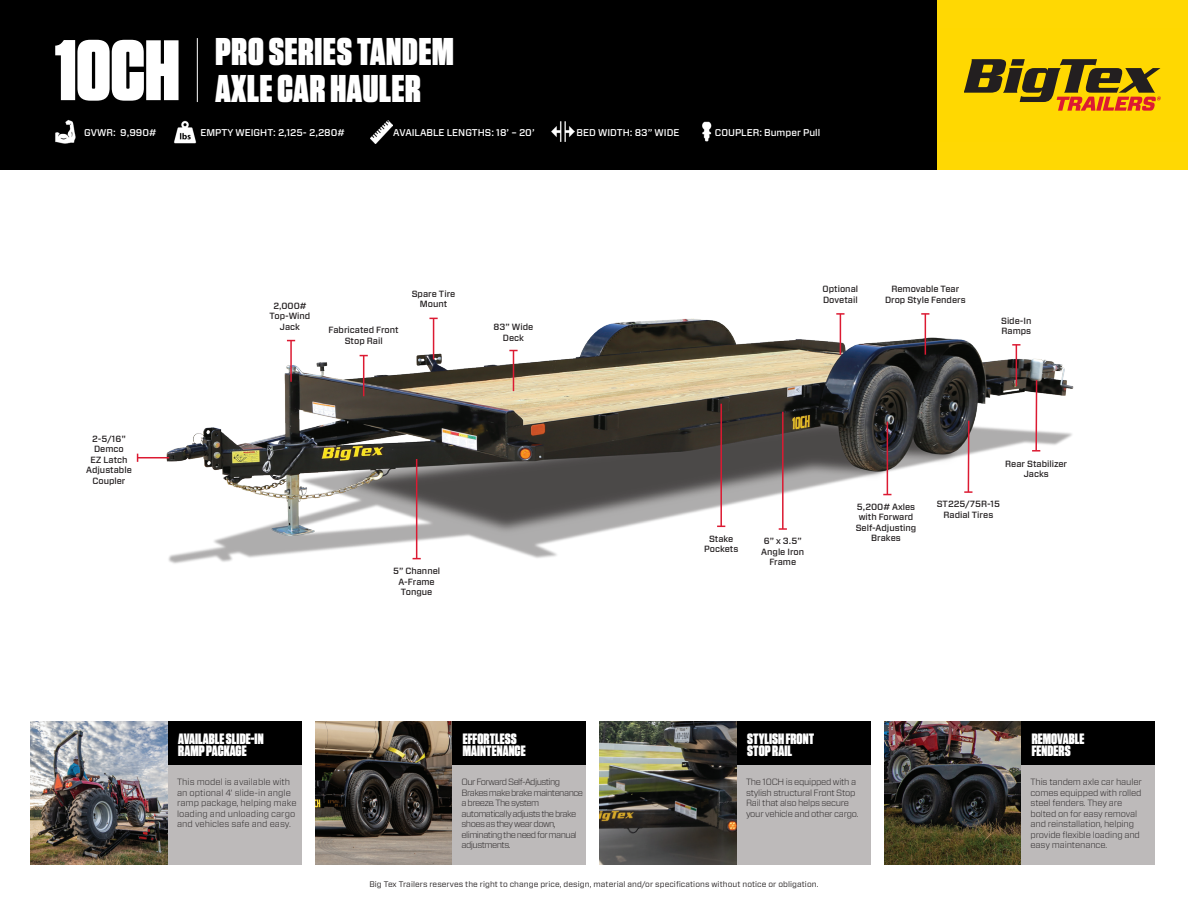
<style>
.page{position:relative;width:1188px;height:918px;background:#fff}
.page>*{position:absolute;margin:0;border:0;box-sizing:border-box;transform-origin:0 0}
.t1{font:900 85.5px "Tungsten";color:#fff}
.t2{font:900 38.7px/36.8px "Tungsten";letter-spacing:.02em;color:#fff}
.t3{font:900 15px/12.5px "Tungsten";letter-spacing:.005em;color:#fff}
.Header_Data{font:500 9.75px "Forza";color:#fff}
.t4{font:500 9px/10.5px "Forza";color:#231f20;text-align:center}
.t5{font:300 9px/10.5px "Forza";letter-spacing:-.02em;color:#231f20}
.t6{font:300 9px/10.5px "Forza";letter-spacing:-.06em;color:#231f20}
.t7{font:300 9px/10.5px "Forza";color:#231f20}
.t8{font:8.1px "Forza";letter-spacing:.01em;color:#231f20}
</style>
<div class="page">
<img style="left:136px;top:313px;width:938px;height:251px">
<div style="left:167px;top:722px;width:135px;height:43px;background:#000"></div>
<div style="left:167px;top:765px;width:135px;height:100px;background:#bdbaba"></div>
<img style="left:31px;top:722px;width:136px;height:143px">
<div style="left:452px;top:722px;width:134px;height:43px;background:#000"></div>
<div style="left:452px;top:765px;width:134px;height:100px;background:#bdbaba"></div>
<img style="left:315px;top:722px;width:137px;height:143px">
<div style="left:736px;top:722px;width:134px;height:43px;background:#000"></div>
<div style="left:736px;top:765px;width:134px;height:100px;background:#bdbaba"></div>
<img style="left:600px;top:722px;width:136px;height:143px">
<div style="left:1021px;top:722px;width:134px;height:43px;background:#000"></div>
<div style="left:1021px;top:765px;width:134px;height:100px;background:#bdbaba"></div>
<img style="left:884px;top:722px;width:137px;height:143px">
<div style="left:936px;top:0;width:252px;height:170px;background:#ffd803"></div>
<svg style="left:964px;top:59px;width:197px;height:52px"></svg>
<div style="left:0;top:0;width:936px;height:170px;background:#000"></div>
<img style="left:55px;top:120px;width:21px;height:23px">
<img style="left:370px;top:120px;width:23px;height:23px">
<img style="left:552px;top:122px;width:22px;height:20px">
<img style="left:702px;top:122px;width:9px;height:20px">
<hr style="left:197px;top:38px;width:1px;height:64px;background:#fff">
<img style="left:174px;top:120px;width:23px;height:24px">
<hr style="left:887px;top:422px;width:1px;height:73px;background:#dc1a32">
<svg style="left:779px;top:528px;width:8px;height:2px"></svg>
<hr style="left:782px;top:412px;width:2px;height:117px;background:#dc1a32">
<hr style="left:720px;top:404px;width:2px;height:122px;background:#dc1a32">
<svg style="left:964px;top:491px;width:8px;height:2px"></svg>
<hr style="left:968px;top:421px;width:2px;height:71px;background:#dc1a32">
<svg style="left:1032px;top:450px;width:8px;height:2px"></svg>
<hr style="left:1035px;top:380px;width:2px;height:71px;background:#dc1a32">
<hr style="left:416px;top:459px;width:1px;height:100px;background:#dc1a32">
<hr style="left:138px;top:457px;width:31px;height:1px;background:#dc1a32">
<hr style="left:363px;top:356px;width:1px;height:40px;background:#dc1a32">
<hr style="left:433px;top:318px;width:1px;height:41px;background:#dc1a32">
<svg style="left:836px;top:313px;width:9px;height:2px"></svg>
<hr style="left:840px;top:314px;width:1px;height:41px;background:#dc1a32">
<svg style="left:921px;top:313px;width:8px;height:2px"></svg>
<hr style="left:925px;top:314px;width:1px;height:41px;background:#dc1a32">
<svg style="left:1012px;top:344px;width:8px;height:2px"></svg>
<hr style="left:1016px;top:345px;width:1px;height:41px;background:#dc1a32">
<hr style="left:513px;top:351px;width:1px;height:40px;background:#dc1a32">
<hr style="left:290px;top:341px;width:2px;height:41px;background:#dc1a32">
<p class="t1" style="left:55px;top:22px;width:126px">10CH</p>
<p class="t2" style="left:216px;top:35px;width:240px">PRO SERIES TANDEM<br>AXLE CAR HAULER</p>
<p class="Header_Data" style="left:84px;top:126px;width:74px">GVWR: 9,990#</p>
<p class="Header_Data" style="left:201px;top:126px;width:146px">EMPTY WEIGHT: 2,125- 2,280#</p>
<p class="Header_Data" style="left:393px;top:126px;width:143px">AVAILABLE LENGTHS: 18’ – 20’</p>
<p class="Header_Data" style="left:577px;top:126px;width:104px">BED WIDTH: 83” WIDE</p>
<p class="Header_Data" style="left:715px;top:126px;width:107px">COUPLER: Bumper Pull</p>
<p class="t4" style="left:92px;top:433px;width:35px">2-5/16"</p>
<p class="t4" style="left:94px;top:444px;width:31px">Demco</p>
<p class="t4" style="left:91px;top:454px;width:39px">EZ Latch</p>
<p class="t4" style="left:86px;top:465px;width:47px">Adjustable</p>
<p class="t4" style="left:92px;top:475px;width:35px">Coupler</p>
<p class="t4" style="left:270px;top:300px;width:42px">2,000#<br>Top-Wind<br>Jack</p>
<p class="t4" style="left:329px;top:325px;width:72px">Fabricated Front<br>Stop Rail</p>
<p class="t4" style="left:412px;top:288px;width:45px">Spare Tire<br>Mount</p>
<p class="t4" style="left:823px;top:284px;width:37px;text-align:left">Optional<br>Dovetail</p>
<p class="t4" style="left:885px;top:284px;width:82px">Removable Tear<br>Drop Style Fenders</p>
<p class="t4" style="left:494px;top:322px;width:41px">83” Wide<br>Deck</p>
<p class="t4" style="left:1001px;top:315px;width:32px;text-align:left">Side-In<br>Ramps</p>
<p class="t4" style="left:1005px;top:458px;width:64px">Rear Stabilizer<br>Jacks</p>
<p class="t3" style="left:178px;top:733px;width:87px">AVAILABLE SLIDE-IN<br>RAMP PACKAGE</p>
<p class="t7" style="left:177px;top:777px;width:121px">This model is available with an optional 4’ slide-in angle ramp package, helping make loading and unloading cargo and vehicles safe and easy.</p>
<p class="t4" style="left:393px;top:566px;width:49px">5” Channel<br>A-Frame</p>
<p class="t4" style="left:401px;top:587px;width:33px">Tongue</p>
<p class="t4" style="left:704px;top:534px;width:36px">Stake<br>Pockets</p>
<p class="t4" style="left:857px;top:502px;width:60px">5,200# Axles</p>
<p class="t4" style="left:859px;top:512px;width:56px">with Forward</p>
<p class="t4" style="left:856px;top:523px;width:62px">Self-Adjusting</p>
<p class="t4" style="left:764px;top:536px;width:39px">6” x 3.5”</p>
<p class="t4" style="left:871px;top:533px;width:31px">Brakes</p>
<p class="t4" style="left:761px;top:547px;width:45px">Angle Iron<br>Frame</p>
<p class="t4" style="left:937px;top:499px;width:65px">ST225/75R-15<br>Radial Tires</p>
<p class="t3" style="left:463px;top:733px;width:64px">EFFORTLESS<br>MAINTENANCE</p>
<p class="t3" style="left:747px;top:733px;width:68px">STYLISH FRONT<br>STOP RAIL</p>
<p class="t3" style="left:1032px;top:733px;width:54px">REMOVABLE<br>FENDERS</p>
<p class="t6" style="left:462px;top:777px;width:123px">Our Forward Self-Adjusting<br>Brakes make brake maintenance a breeze. The system automatically adjusts the brake shoes as they wear down, eliminating the need for manual adjustments.</p>
<p class="t5" style="left:746px;top:777px;width:114px">The 10CH is equipped with a stylish structural Front Stop<br>Rail that also helps secure your vehicle and other cargo.</p>
<p class="t5" style="left:1031px;top:777px;width:113px">This tandem axle car hauler comes equipped with rolled steel fenders. They are bolted on for easy removal and reinstallation, helping provide flexible loading and easy maintenance.</p>
<p class="t8" style="left:369px;top:879px;width:451px">Big Tex Trailers reserves the right to change price, design, material and/or specifications without notice or obligation.</p>
</div>
